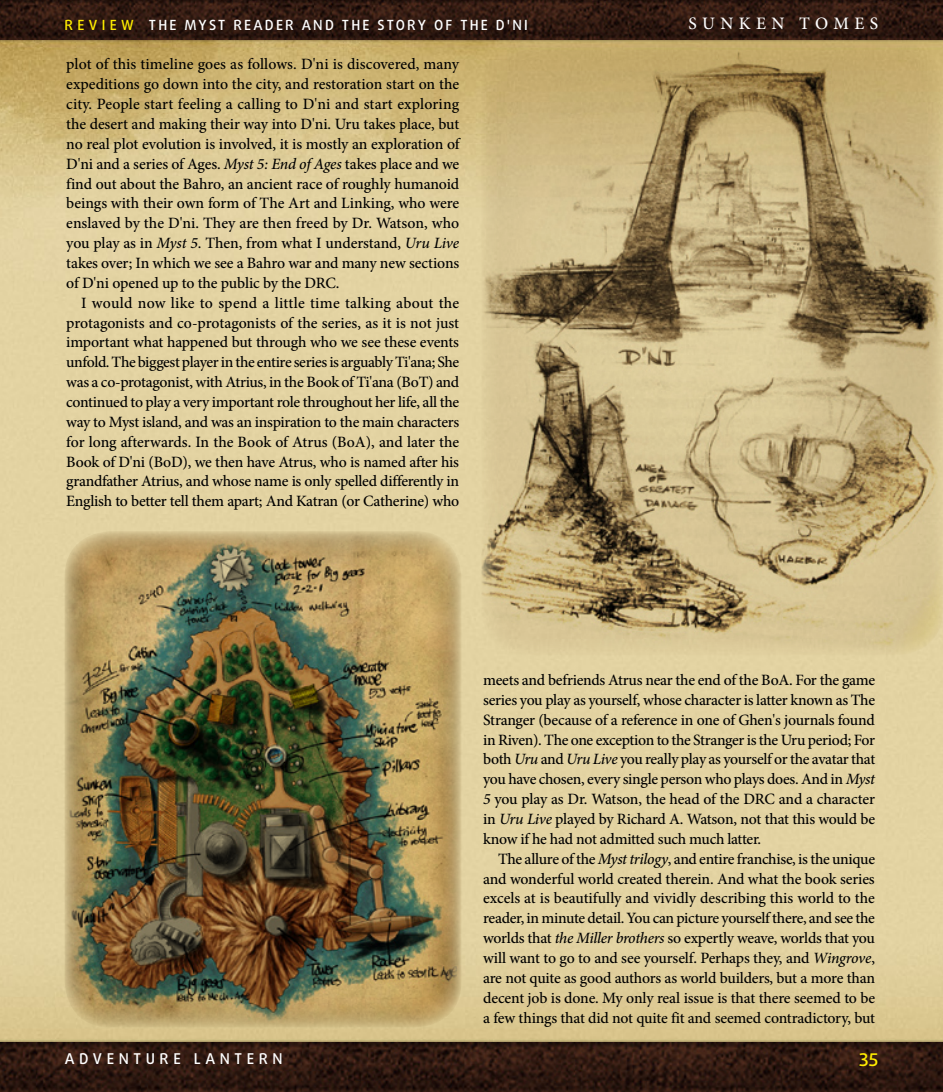
<style>
.page{position:relative;width:943px;height:1092px;background:#fff}
.page>*{position:absolute;margin:0;border:0;box-sizing:border-box;transform-origin:0 0}
.t1{font:500 17.5px "Minion Pro";letter-spacing:.31em;color:#fff}
.t2{font:500 17.5px "Daxline Pro";color:#ffed00}
.t3{font:500 15.75px/19.8px "Minion Pro";letter-spacing:-.02em;color:#000;text-align:justify}
.t4{font:500 15.75px "Minion Pro";letter-spacing:.015em;color:#000}
.t5{font:500 14.88px "Daxline Pro";letter-spacing:.31em;color:#fff}
.t6{font:500 14px "Daxline Pro";letter-spacing:.16em;color:#fff}
.s1{color:#ffed00}
.s2{font-style:italic}
</style>
<div class="page">
<img style="left:0;top:40px;width:943px;height:1002px">
<svg style="left:0;top:1042px;width:943px;height:49px;background:#2e1810"></svg>
<svg style="left:0;top:0;width:943px;height:40px;background:#2e1810"></svg>
<img style="left:64px;top:531px;width:397px;height:496px">
<img style="left:481px;top:40px;width:462px;height:615px">
<p class="t6" style="left:65px;top:15px;width:465px"><span class="s1">REVIE W</span> TH E MYST READER AND TH E STORY OF TH E D'NI</p>
<p class="t1" style="left:688px;top:12px;width:191px">Sun ken Tomes</p>
<p class="t3" style="left:66px;top:55px;width:395px">plot of this timeline goes as follows. D'ni is discovered, many expeditions go down into the city, and restoration start on the city. People start feeling a calling to D'ni and start exploring the desert and making their way into D'ni. Uru takes place, but no real plot evolution is involved, it is mostly an exploration of D'ni and a series of Ages. <span class="s2">Myst 5: End of Ages</span> takes place and we find out about the Bahro, an ancient race of roughly humanoid beings with their own form of The Art and Linking, who were enslaved by the D'ni. They are then freed by Dr. Watson, who you play as in <span class="s2">Myst 5</span>. Then, from what I understand, <span class="s2">Uru Live </span>takes over; In which we see a Bahro war and many new sections of D'ni opened up to the public by the DRC</p>
<p class="t3" style="left:336px;top:273px;width:5px">.</p>
<p class="t4" style="left:81px;top:292px;width:380px">I would now like to spend a little time talking about the</p>
<p class="t3" style="left:66px;top:313px;width:394px">protagonists and co-protagonists of the series, as it is not just</p>
<p class="t3" style="left:66px;top:332px;width:394px">important what happened but through who we see these events</p>
<p class="t3" style="left:66px;top:352px;width:394px">unfold. The biggest player in the entire series is arguably Ti'ana; She</p>
<p class="t3" style="left:66px;top:372px;width:394px">was a co-protagonist, with Atrius, in the Book of Ti'ana (BoT) and</p>
<p class="t3" style="left:66px;top:392px;width:394px">continued to play a very important role throughout her life, all the</p>
<p class="t3" style="left:66px;top:412px;width:394px">way to Myst island, and was an inspiration to the main characters</p>
<p class="t3" style="left:66px;top:432px;width:394px">for long afterwards. In the Book of Atrus (BoA), and later the</p>
<p class="t3" style="left:66px;top:451px;width:394px">Book of D'ni (BoD), we then have Atrus, who is named after his</p>
<p class="t3" style="left:66px;top:471px;width:394px">grandfather Atrius, and whose name is only spelled differently in</p>
<p class="t3" style="left:66px;top:491px;width:394px">English to better tell them apart; And Katran (or Catherine) who</p>
<p class="t3" style="left:483px;top:670px;width:393px">meets and befriends Atrus near the end of the BoA. For the game series you play as yourself, whose character is latter known as The Stranger (because of a reference in one of Ghen's journals found in Riven). The one exception to the Stranger is the Uru period; For both <span class="s2">Uru</span> and <span class="s2">Uru Live</span> you really play as yourself or the avatar that you have chosen, every single person who plays does. And in <span class="s2">Myst 5</span> you play as Dr. Watson, the head of the DRC</p>
<p class="t3" style="left:483px;top:789px;width:393px;text-indent:296px">and a character in <span class="s2">Uru Live</span> played by Richard A. Watson, not that this would be know if he had not admitted such much latter.</p>
<p class="t3" style="left:483px;top:848px;width:393px;text-indent:15px">The allure of the <span class="s2">Myst trilogy</span>, and entire franchise, is the unique and wonderful world created therein. And what the book series excels at is beautifully and vividly describing this world to the reader, in minute detail. You can picture yourself there, and see the worlds that <span class="s2">the Miller brothers</span> so expertly weave, worlds that you will want to go to and see yourself. Perhaps they, and <span class="s2">Wingrove</span>, are not quite as good authors as world builders, but a more than decent job is done. My only real issue is that there seemed to be a few things that did not quite fit and seemed contradictory, but</p>
<p class="t5" style="left:65px;top:1048px;width:219px">ADVENTURE LANTERN</p>
<p class="t2" style="left:859px;top:1047px;width:21px">35</p>
</div>
